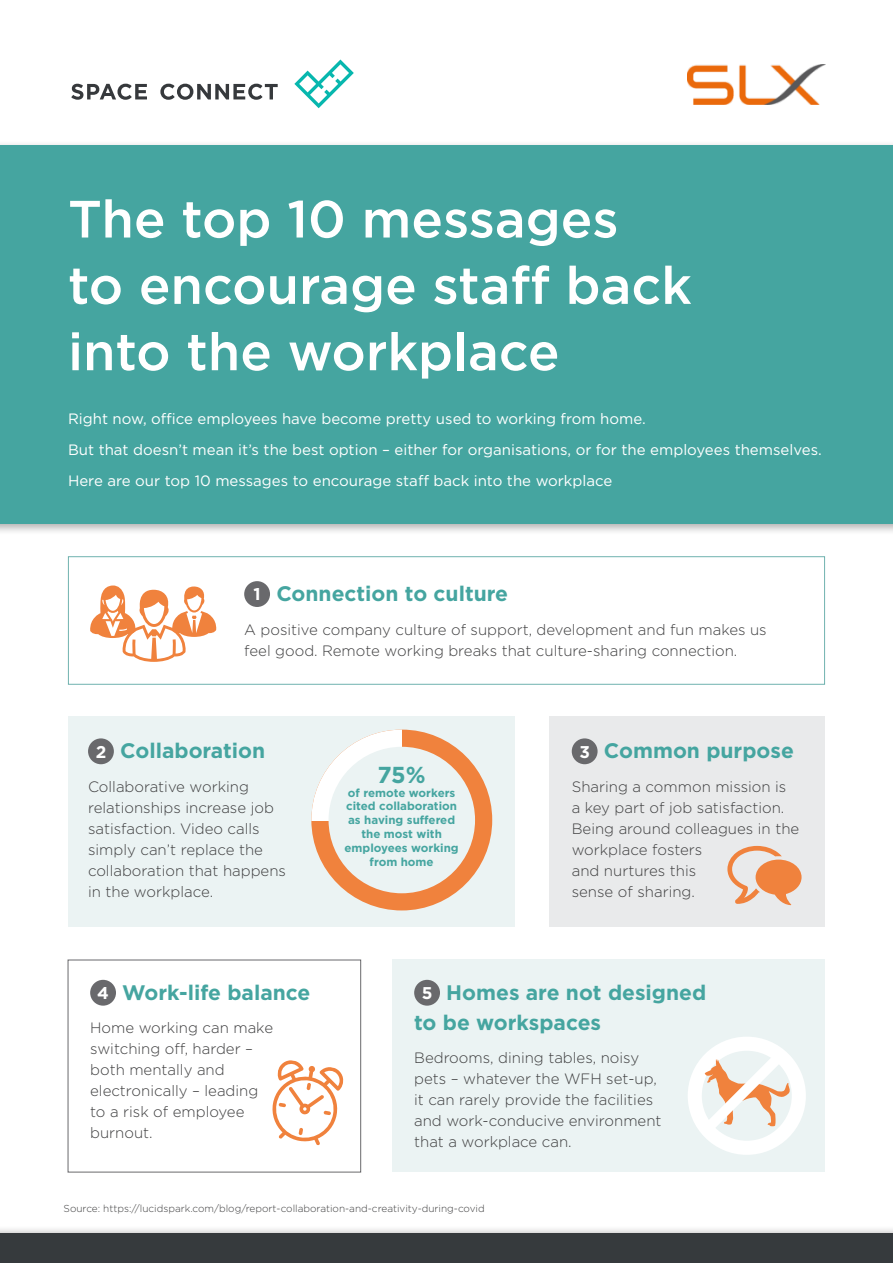
<style>
.page{position:relative;width:893px;height:1263px;background:#fff}
.page>*{position:absolute;margin:0;border:0;box-sizing:border-box;transform-origin:0 0}
.t1{font:500 52.35px/66.3px "Gotham";color:#fff}
.subhead{font:700 23.1px "Gotham";color:#45a5a0}
.subhead-2{font:700 21px/30px "Gotham";color:#45a5a0}
.subhead-3{font:700 16.95px "Gotham";color:#fff}
.Text{font:300 15px/21px "Gotham";color:#3e3e3f}
.Text-2{font:15px "Gotham";color:#fff}
.subhead-4{font:700 11.55px/13.8px "Gotham";color:#45a5a0;text-align:center}
.Text-3{font:300 10.05px "Gotham";color:#3e3e3f}
</style>
<div class="page">
<div style="left:392px;top:959px;width:433px;height:212px;background:#ebf3f3"></div>
<div style="left:68px;top:556px;width:757px;height:129px;border:1px solid #70b2af"></div>
<div style="left:0;top:140px;width:893px;height:395px;background:#231f20;opacity:.35"></div>
<div style="left:0;top:146px;width:893px;height:378px;background:#45a5a0"></div>
<div style="left:68px;top:716px;width:446px;height:211px;background:#ebf3f3"></div>
<div style="left:549px;top:716px;width:276px;height:211px;background:#e9eaeb"></div>
<div style="left:0;top:1225px;width:893px;height:38px;background:#231f20;opacity:.35"></div>
<div style="left:0;top:1233px;width:893px;height:30px;background:#363a3d"></div>
<div style="left:244px;top:581px;width:26px;height:26px;background:#69696c;border-radius:50%"></div>
<div style="left:88px;top:738px;width:26px;height:26px;background:#69696c;border-radius:50%"></div>
<div style="left:90px;top:980px;width:26px;height:26px;background:#69696c;border-radius:50%"></div>
<div style="left:414px;top:980px;width:26px;height:26px;background:#69696c;border-radius:50%"></div>
<svg style="left:294px;top:60px;width:60px;height:48px"></svg>
<svg style="left:71px;top:84px;width:207px;height:16px"></svg>
<div style="left:572px;top:738px;width:26px;height:26px;background:#69696c;border-radius:50%"></div>
<svg style="left:90px;top:585px;width:127px;height:77px"></svg>
<div style="left:311px;top:730px;width:181px;height:180px;background:#f0823d;border-radius:50%"></div>
<svg style="left:311px;top:730px;width:91px;height:90px"></svg>
<div style="left:329px;top:747px;width:146px;height:146px;background:#ebf3f3;border-radius:50%"></div>
<svg style="left:727px;top:846px;width:74px;height:59px"></svg>
<svg style="left:272px;top:1060px;width:72px;height:85px"></svg>
<div style="left:688px;top:1037px;width:118px;height:118px;border:14px solid #fff;border-radius:50%"></div>
<svg style="left:696px;top:1038px;width:102px;height:101px"></svg>
<img style="left:687px;top:64px;width:138px;height:40px">
<p class="t1" style="left:68px;top:185px;width:625px">The top 10 messages<br>to encourage staff back into the workplace</p>
<p class="Text-2" style="left:68px;top:409px;width:579px">Right now, office employees have become pretty used to working from home.</p>
<p class="Text-2" style="left:68px;top:440px;width:755px">But that doesn’t mean it’s the best option – either for organisations, or for the employees themselves.</p>
<p class="Text-2" style="left:68px;top:471px;width:546px">Here are our top 10 messages to encourage staff back into the workplace</p>
<p class="subhead-3" style="left:254px;top:583px;width:9px">1</p>
<p class="subhead-2" style="left:276px;top:578px;width:233px">Connection to culture</p>
<p class="Text" style="left:244px;top:618px;width:524px">A positive company culture of support, development and fun makes us feel good. Remote working breaks that culture-sharing connection.</p>
<p class="subhead-3" style="left:96px;top:740px;width:12px">2</p>
<p class="subhead-2" style="left:120px;top:736px;width:147px">Collaboration</p>
<p class="Text" style="left:88px;top:776px;width:199px">Collaborative working relationships increase job satisfaction. Video calls simply can’t replace the collaboration that happens in the workplace.</p>
<p class="subhead-3" style="left:97px;top:982px;width:13px">4</p>
<p class="subhead-2" style="left:122px;top:977px;width:190px">Work-life balance</p>
<p class="Text" style="left:90px;top:1017px;width:184px">Home working can make switching off, harder – both mentally and electronically – leading to a risk of employee burnout.</p>
<p class="subhead" style="left:378px;top:759px;width:50px">75%</p>
<p class="subhead-4" style="left:345px;top:785px;width:116px">of remote workers cited collaboration as having suffered the most with employees working from home</p>
<p class="subhead-3" style="left:579px;top:740px;width:12px">3</p>
<p class="subhead-2" style="left:604px;top:736px;width:192px">Common purpose</p>
<p class="Text" style="left:572px;top:776px;width:229px">Sharing a common mission is<br>a key part of job satisfaction.<br>Being around colleagues in the workplace fosters<br>and nurtures this<br>sense of sharing.</p>
<p class="subhead-2" style="left:414px;top:977px;width:294px;text-indent:32px">Homes are not designed to be workspaces</p>
<p class="Text" style="left:414px;top:1047px;width:249px">Bedrooms, dining tables, noisy pets – whatever the WFH set-up, it can rarely provide the facilities and work-conducive environment that a workplace can.</p>
<p class="subhead-3" style="left:422px;top:982px;width:12px">5</p>
<p class="Text-3" style="left:64px;top:1201px;width:423px">Source: https://lucidspark.com/blog/report-collaboration-and-creativity-during-covid</p>
</div>
